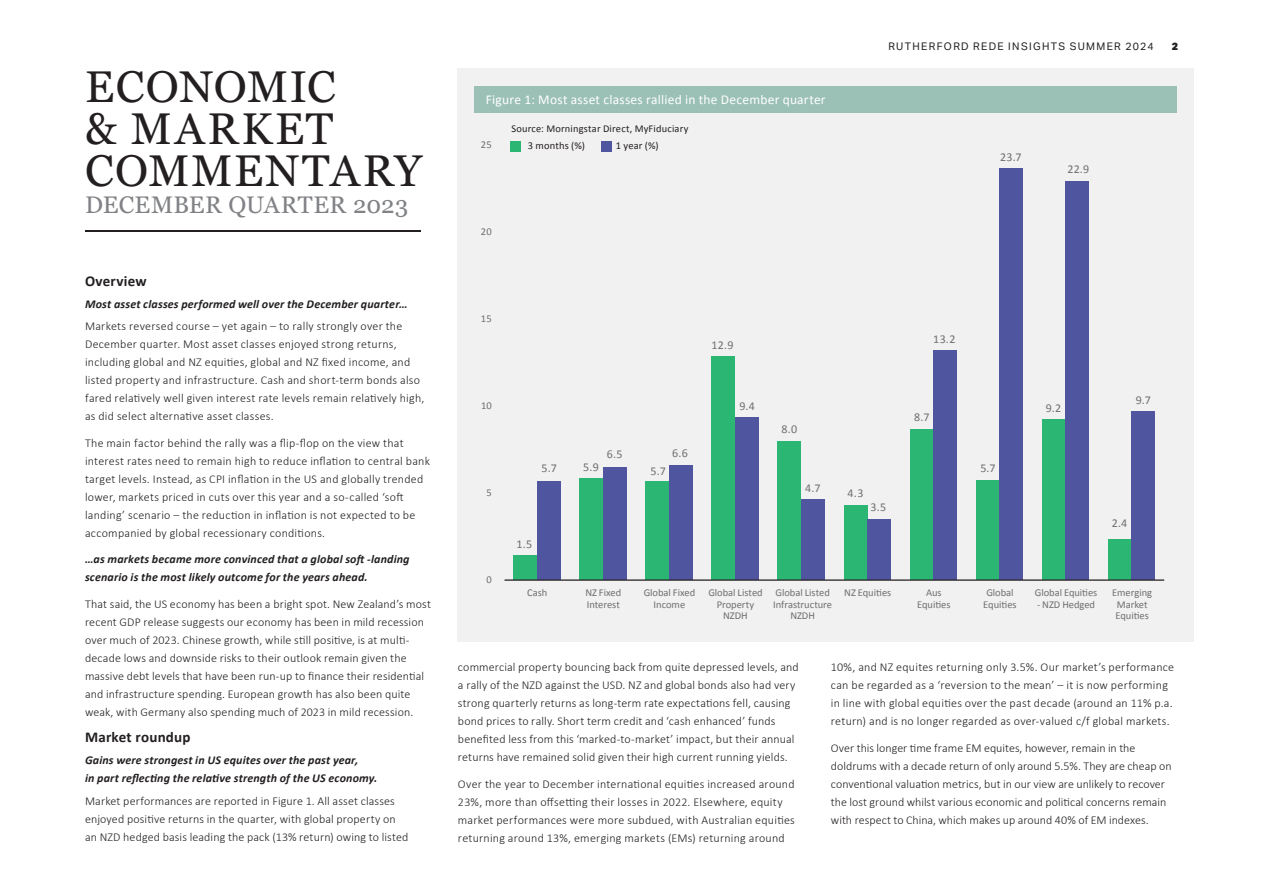
<style>
.page{position:relative;width:1263px;height:893px;background:#fff}
.page>*{position:absolute;margin:0;border:0;box-sizing:border-box;transform-origin:0 0}
.t1{font:44.4px/42px "Georgia";letter-spacing:.035em;color:#231f20}
.t2{font:24px "Georgia";letter-spacing:.015em;color:#808285}
.t3{font:700 15px "Calibri";letter-spacing:.015em;color:#231f20}
.t4{font:13.5px "Calibri";letter-spacing:.015em;color:#fff}
.t5{font:300 12px/18px "Calibri";letter-spacing:.015em;color:#231f20}
.t6{font:italic 700 12px/18px "Calibri";letter-spacing:.015em;color:#231f20}
.t7{font:12px "Calibri";letter-spacing:.02em;color:#6d6f71}
.t8{font:10.5px/11.7px "Calibri";letter-spacing:-.005em;color:#6d6f71;text-align:center}
.t9{font:10.5px "Aktiv Grotesk";letter-spacing:.13em;color:#231f20}
.t10{font:10.5px "Calibri";letter-spacing:.015em;color:#231f20}
.t11{font:900 10.5px "Aktiv Grotesk";color:#231f20}
.t12{font:10.35px "Calibri";letter-spacing:.02em;color:#231f20}
</style>
<div class="page">
<hr style="left:85px;top:231px;width:336px;height:1px;background:#231f20">
<div style="left:457px;top:68px;width:737px;height:573px;background:#f2f1f1"></div>
<div style="left:475px;top:86px;width:702px;height:27px;background:#9bc0b5"></div>
<div style="left:910px;top:429px;width:23px;height:151px;background:#2bb673"></div>
<div style="left:933px;top:350px;width:24px;height:230px;background:#5055a0"></div>
<div style="left:1042px;top:419px;width:24px;height:161px;background:#2bb673"></div>
<div style="left:1065px;top:181px;width:24px;height:399px;background:#5055a0"></div>
<div style="left:711px;top:356px;width:24px;height:224px;background:#2bb673"></div>
<div style="left:735px;top:417px;width:23px;height:163px;background:#5055a0"></div>
<div style="left:645px;top:482px;width:24px;height:98px;background:#2bb673"></div>
<div style="left:669px;top:466px;width:23px;height:114px;background:#5055a0"></div>
<div style="left:579px;top:478px;width:24px;height:102px;background:#2bb673"></div>
<div style="left:603px;top:468px;width:23px;height:112px;background:#5055a0"></div>
<div style="left:514px;top:555px;width:23px;height:25px;background:#2bb673"></div>
<div style="left:537px;top:481px;width:24px;height:99px;background:#5055a0"></div>
<div style="left:976px;top:481px;width:23px;height:99px;background:#2bb673"></div>
<div style="left:999px;top:168px;width:24px;height:412px;background:#5055a0"></div>
<div style="left:1108px;top:539px;width:24px;height:41px;background:#2bb673"></div>
<div style="left:1132px;top:411px;width:23px;height:169px;background:#5055a0"></div>
<div style="left:777px;top:441px;width:24px;height:139px;background:#2bb673"></div>
<div style="left:801px;top:499px;width:24px;height:81px;background:#5055a0"></div>
<div style="left:844px;top:506px;width:23px;height:74px;background:#2bb673"></div>
<div style="left:867px;top:519px;width:24px;height:61px;background:#5055a0"></div>
<hr style="left:504px;top:579px;width:660px;height:2px;background:#231f20">
<div style="left:510px;top:141px;width:11px;height:11px;background:#2bb673"></div>
<div style="left:601px;top:141px;width:10px;height:11px;background:#5055a0"></div>
<h1 class="t1" style="left:85px;top:64px;width:338px">ECONOMIC<br>&amp; MARKET<br>COMMENTARY</h1>
<h2 class="t2" style="left:85px;top:187px;width:325px">DECEMBER QUARTER 2023</h2>
<p class="t3" style="left:85px;top:270px;width:63px">Overview</p>
<p class="t6" style="left:85px;top:294px;width:324px">Most asset classes performed well over the December quarter…</p>
<p class="t5" style="left:85px;top:317px;width:341px">Markets reversed course – yet again – to rally strongly over the December quarter. Most asset classes enjoyed strong returns, including global and NZ equities, global and NZ fixed income, and listed property and infrastructure. Cash and short-term bonds also fared relatively well given interest rate levels remain relatively high, as did select alternative asset classes.</p>
<p class="t5" style="left:85px;top:433px;width:346px">The main factor behind the rally was a flip-flop on the view that interest rates need to remain high to reduce inflation to central bank target levels. Instead, as CPI inflation in the US and globally trended lower, markets priced in cuts over this year and a so-called ‘soft landing’ scenario – the reduction in inflation is not expected to be accompanied by global recessionary conditions.</p>
<p class="t6" style="left:85px;top:550px;width:326px">…as markets became more convinced that a global soft -landing scenario is the most likely outcome for the years ahead.</p>
<p class="t5" style="left:85px;top:594px;width:348px">That said, the US economy has been a bright spot. New Zealand’s most recent GDP release suggests our economy has been in mild recession over much of 2023. Chinese growth, while still positive, is at multi&shy;decade lows and downside risks to their outlook remain given the massive debt levels that have been run-up to finance their residential and infrastructure spending. European growth has also been quite weak, with Germany also spending much of 2023 in mild recession.</p>
<p class="t3" style="left:85px;top:726px;width:107px">Market roundup</p>
<p class="t6" style="left:85px;top:751px;width:294px">Gains were strongest in US equites over the past year,<br>in part reflecting the relative strength of the US economy.</p>
<p class="t5" style="left:85px;top:791px;width:325px">Market performances are reported in Figure 1. All asset classes enjoyed positive returns in the quarter, with global property on an NZD hedged basis leading the pack (13% return) owing to listed</p>
<p class="t4" style="left:486px;top:90px;width:341px">Figure 1: Most asset classes rallied in the December quarter</p>
<p class="t12" style="left:511px;top:122px;width:179px">Source: Morningstar Direct, MyFiduciary</p>
<p class="t8" style="left:481px;top:138px;width:12px">25</p>
<p class="t8" style="left:481px;top:225px;width:12px">20</p>
<p class="t8" style="left:481px;top:312px;width:12px">15</p>
<p class="t8" style="left:481px;top:399px;width:12px">10</p>
<p class="t10" style="left:528px;top:138px;width:59px">3 months (%)</p>
<p class="t10" style="left:616px;top:138px;width:44px">1 year (%)</p>
<p class="t7" style="left:607px;top:446px;width:17px">6.5</p>
<p class="t7" style="left:672px;top:445px;width:17px">6.6</p>
<p class="t7" style="left:711px;top:337px;width:23px">12.9</p>
<p class="t7" style="left:739px;top:398px;width:17px">9.4</p>
<p class="t7" style="left:781px;top:420px;width:17px">8.0</p>
<p class="t9" style="left:888px;top:40px;width:267px">RUTHERFORD REDE INSIGHTS SUMMER 2024</p>
<p class="t11" style="left:1172px;top:39px;width:8px">2</p>
<p class="t7" style="left:1000px;top:148px;width:23px">23.7</p>
<p class="t7" style="left:1067px;top:161px;width:23px">22.9</p>
<p class="t7" style="left:933px;top:331px;width:24px">13.2</p>
<p class="t7" style="left:914px;top:409px;width:17px">8.7</p>
<p class="t7" style="left:1046px;top:400px;width:17px">9.2</p>
<p class="t7" style="left:1136px;top:391px;width:17px">9.7</p>
<p class="t8" style="left:486px;top:486px;width:7px">5</p>
<p class="t8" style="left:486px;top:573px;width:7px">0</p>
<p class="t7" style="left:583px;top:458px;width:17px">5.9</p>
<p class="t7" style="left:542px;top:460px;width:17px">5.7</p>
<p class="t7" style="left:980px;top:460px;width:17px">5.7</p>
<p class="t7" style="left:650px;top:463px;width:17px">5.7</p>
<p class="t7" style="left:517px;top:536px;width:17px">1.5</p>
<p class="t7" style="left:805px;top:480px;width:17px">4.7</p>
<p class="t7" style="left:848px;top:485px;width:17px">4.3</p>
<p class="t7" style="left:870px;top:499px;width:17px">3.5</p>
<p class="t8" style="left:527px;top:586px;width:22px">Cash</p>
<p class="t8" style="left:773px;top:586px;width:60px">Global Listed<br>Infrastructure<br>NZDH</p>
<p class="t8" style="left:644px;top:586px;width:53px">Global Fixed<br>Income</p>
<p class="t8" style="left:708px;top:586px;width:56px">Global Listed</p>
<p class="t8" style="left:844px;top:586px;width:48px">NZ Equities</p>
<p class="t8" style="left:717px;top:598px;width:39px">Property<br>NZDH</p>
<p class="t8" style="left:585px;top:586px;width:37px;text-align:left">NZ Fixed<br>Interest</p>
<p class="t7" style="left:1112px;top:515px;width:17px">2.4</p>
<p class="t8" style="left:917px;top:586px;width:35px">Aus<br>Equities</p>
<p class="t8" style="left:1035px;top:586px;width:64px">Global Equities</p>
<p class="t8" style="left:983px;top:586px;width:35px;text-align:left">Global<br>Equities</p>
<p class="t8" style="left:1037px;top:598px;width:59px">- NZD Hedged</p>
<p class="t8" style="left:1112px;top:586px;width:41px">Emerging<br>Market<br>Equities</p>
<p class="t5" style="left:458px;top:658px;width:342px">commercial property bouncing back from quite depressed levels, and a rally of the NZD against the USD. NZ and global bonds also had very strong quarterly returns as long-term rate expectations fell, causing bond prices to rally. Short term credit and ‘cash enhanced’ funds benefited less from this ‘marked-to-market’ impact, but their annual returns have remained solid given their high current running yields.</p>
<p class="t5" style="left:458px;top:775px;width:338px">Over the year to December international equities increased around 23%, more than offsetting their losses in 2022. Elsewhere, equity market performances were more subdued, with Australian equities returning around 13%, emerging markets (EMs) returning around</p>
<p class="t5" style="left:831px;top:658px;width:345px">10%, and NZ equites returning only 3.5%. Our market’s performance can be regarded as a ‘reversion to the mean’ – it is now performing in line with global equities over the past decade (around an 11% p.a. return) and is no longer regarded as over-valued c/f global markets.</p>
<p class="t5" style="left:831px;top:739px;width:342px">Over this longer time frame EM equites, however, remain in the doldrums with a decade return of only around 5.5%. They are cheap on conventional valuation metrics, but in our view are unlikely to recover the lost ground whilst various economic and political concerns remain with respect to China, which makes up around 40% of EM indexes.</p>
</div>
